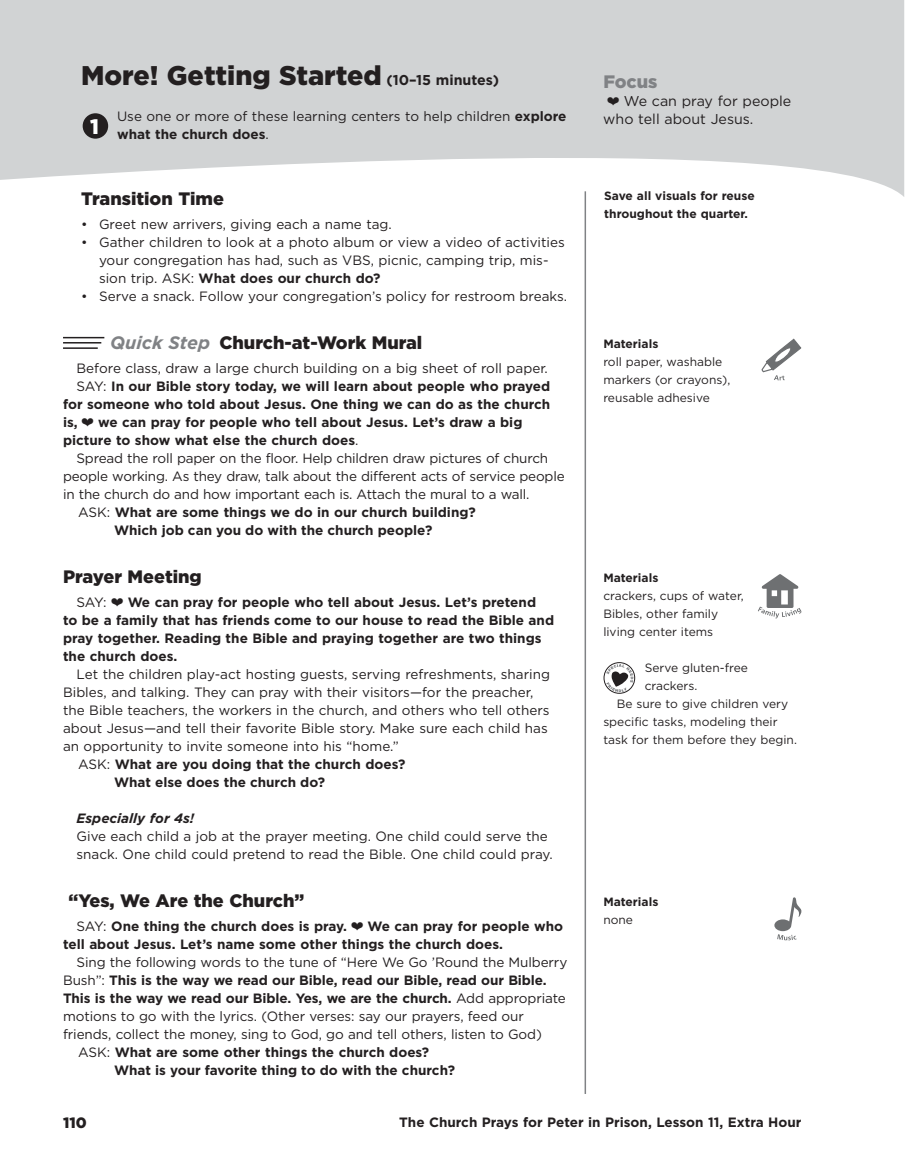
<style>
.page{position:relative;width:905px;height:1175px;background:#fff}
.page>*{position:absolute;margin:0;border:0;box-sizing:border-box;transform-origin:0 0}
.t1{font:900 27px "Gotham";color:#231f20}
.t2{font:900 21px "Gotham";color:#fff}
.t3{font:900 18px "Gotham";color:#231f20}
.t4{font:900 18px "Gotham";color:#808285}
.t5{font:900 15px "Gotham";color:#231f20}
.t6{font:14.25px/18px "Gotham";color:#231f20}
.t7{font:13.5px/18px "Gotham";color:#231f20}
.t8{font:700 13.5px/18px "Gotham";color:#231f20}
.t9{font:italic 700 13.5px "Gotham";color:#231f20}
.t10{font:12px/18px "Gotham";color:#231f20}
.t11{font:700 12px/18px "Gotham";color:#231f20}
.s1{font-weight:700;font-size:14.25px}
.s2{font-weight:700}
.s3{font-weight:700;font-style:italic;color:#808285}
.s4{font-weight:400}
</style>
<div class="page">
<svg style="left:0;top:0;width:904px;height:197px;fill:#d1d3d4"></svg>
<hr style="left:63px;top:337px;width:41px;height:1px;background:#231f20">
<hr style="left:63px;top:342px;width:38px;height:1px;background:#231f20">
<hr style="left:63px;top:347px;width:35px;height:2px;background:#231f20">
<div style="left:604px;top:662px;width:31px;height:31px;border:1px solid #231f20;border-radius:50%"></div>
<svg style="left:606px;top:664px;width:27px;height:28px"></svg>
<hr style="left:584px;top:191px;width:2px;height:903px;background:#808285">
<div style="left:83px;top:113px;width:25px;height:26px;background:#231f20;border-radius:50%"></div>
<svg style="left:761px;top:338px;width:40px;height:42px"></svg>
<svg style="left:758px;top:574px;width:43px;height:44px"></svg>
<svg style="left:774px;top:897px;width:27px;height:43px"></svg>
<svg style="left:607px;top:97px;width:12px;height:8px"></svg>
<h1 class="t1" style="left:81px;top:56px;width:419px">More! Getting Started <span class="s1">(10–15 minutes)</span></h1>
<p class="t7" style="left:117px;top:107px;width:451px">Use one or more of these learning centers to help children <span class="s2">explore what the church does</span>.</p>
<h2 class="t2" style="left:90px;top:112px;width:10px">1</h2>
<h3 class="t3" style="left:81px;top:186px;width:144px">Transition Time</h3>
<p class="t7" style="left:81px;top:215px;width:312px">• Greet new arrivers, giving each a name tag.</p>
<p class="t7" style="left:99px;top:233px;width:467px;text-indent:-18px">• Gather children to look at a photo album or view a video of activities your congregation has had, such as VBS, picnic, camping trip, mis&shy;sion trip. ASK: <span class="s2">What does our church do?</span></p>
<p class="t7" style="left:81px;top:287px;width:487px">• Serve a snack. Follow your congregation’s policy for restroom breaks.</p>
<h3 class="t3" style="left:110px;top:330px;width:313px"><span class="s3">Quick Step</span> Church-at-Work Mural</h3>
<p class="t7" style="left:76px;top:359px;width:473px">Before class, draw a large church building on a big sheet of roll paper.</p>
<p class="t8" style="left:76px;top:377px;width:475px"><span class="s4">SAY:</span> In our Bible story today, we will learn about people who prayed</p>
<p class="t8" style="left:63px;top:395px;width:489px">for someone who told about Jesus. One thing we can do as the church</p>
<p class="t8" style="left:63px;top:413px;width:16px">is,</p>
<p class="t8" style="left:63px;top:413px;width:461px;text-indent:35px">we can pray for people who tell about Jesus. Let’s draw a big picture to show what else the church does<span class="s4">.</span></p>
<p class="t7" style="left:76px;top:449px;width:473px">Spread the roll paper on the floor. Help children draw pictures of church</p>
<p class="t7" style="left:63px;top:467px;width:503px">people working. As they draw, talk about the different acts of service people</p>
<p class="t7" style="left:63px;top:485px;width:468px">in the church do and how important each is. Attach the mural to a wall.</p>
<p class="t8" style="left:78px;top:503px;width:399px"><span class="s4">ASK:</span> What are some things we do in our church building?</p>
<p class="t8" style="left:114px;top:521px;width:320px">Which job can you do with the church people?</p>
<h3 class="t3" style="left:63px;top:564px;width:140px">Prayer Meeting</h3>
<p class="t7" style="left:76px;top:593px;width:32px">SAY:</p>
<p class="t8" style="left:63px;top:593px;width:492px;text-indent:65px">We can pray for people who tell about Jesus. Let’s pretend<br>to be a family that has friends come to our house to read the Bible and pray together. Reading the Bible and praying together are two things the church does.</p>
<p class="t7" style="left:76px;top:665px;width:475px">Let the children play-act hosting guests, serving refreshments, sharing</p>
<p class="t7" style="left:63px;top:683px;width:472px">Bibles, and talking. They can pray with their visitors—for the preacher,</p>
<p class="t7" style="left:63px;top:701px;width:488px">the Bible teachers, the workers in the church, and others who tell others</p>
<p class="t7" style="left:63px;top:719px;width:486px">about Jesus—and tell their favorite Bible story. Make sure each child has</p>
<p class="t7" style="left:63px;top:737px;width:337px">an opportunity to invite someone into his “home.”</p>
<p class="t8" style="left:78px;top:755px;width:329px"><span class="s4">ASK:</span> What are you doing that the church does?</p>
<p class="t8" style="left:114px;top:773px;width:212px">What else does the church do?</p>
<p class="t9" style="left:76px;top:809px;width:119px">Especially for 4s!</p>
<p class="t7" style="left:76px;top:827px;width:477px">Give each child a job at the prayer meeting. One child could serve the snack. One child could pretend to read the Bible. One child could pray.</p>
<h3 class="t3" style="left:68px;top:888px;width:237px">“Yes, We Are the Church”</h3>
<p class="t8" style="left:76px;top:917px;width:272px"><span class="s4">SAY:</span> One thing the church does is pray.</p>
<p class="t8" style="left:63px;top:917px;width:501px;text-indent:304px">We can pray for people who tell about Jesus. Let’s name some other things the church does.</p>
<p class="t7" style="left:76px;top:953px;width:492px">Sing the following words to the tune of “Here We Go ’Round the Mulberry</p>
<p class="t8" style="left:63px;top:971px;width:485px"><span class="s4">Bush”:</span> This is the way we read our Bible, read our Bible, read our Bible.</p>
<p class="t8" style="left:63px;top:989px;width:504px">This is the way we read our Bible. Yes, we are the church. <span class="s4">Add appropriate</span></p>
<p class="t7" style="left:63px;top:1007px;width:462px">motions to go with the lyrics. (Other verses: say our prayers, feed our</p>
<p class="t7" style="left:63px;top:1025px;width:480px">friends, collect the money, sing to God, go and tell others, listen to God)</p>
<p class="t8" style="left:78px;top:1043px;width:353px"><span class="s4">ASK:</span> What are some other things the church does?</p>
<p class="t8" style="left:114px;top:1061px;width:342px">What is your favorite thing to do with the church?</p>
<h3 class="t4" style="left:603px;top:69px;width:56px">Focus</h3>
<p class="t6" style="left:603px;top:92px;width:189px;text-indent:21px">We can pray for people who tell about Jesus.</p>
<p class="t11" style="left:604px;top:187px;width:152px">Save all visuals for reuse throughout the quarter.</p>
<p class="t11" style="left:603px;top:335px;width:57px">Materials</p>
<p class="t10" style="left:603px;top:352px;width:128px">roll paper, washable markers (or crayons), reusable adhesive</p>
<p class="t11" style="left:603px;top:569px;width:57px">Materials</p>
<p class="t10" style="left:603px;top:586px;width:142px">crackers, cups of water,<br>Bibles, other family living center items</p>
<p class="t10" style="left:644px;top:658px;width:105px">Serve gluten-free</p>
<p class="t10" style="left:644px;top:676px;width:54px">crackers.</p>
<p class="t10" style="left:616px;top:694px;width:173px">Be sure to give children very</p>
<p class="t10" style="left:603px;top:712px;width:176px">specific tasks, modeling their</p>
<p class="t10" style="left:603px;top:730px;width:195px">task for them before they begin.</p>
<p class="t11" style="left:603px;top:893px;width:57px">Materials</p>
<p class="t10" style="left:603px;top:910px;width:31px">none</p>
<p class="t5" style="left:63px;top:1112px;width:25px">110</p>
<p class="t8" style="left:399px;top:1113px;width:403px">The Church Prays for Peter in Prison, Lesson 11, Extra Hour</p>
</div>
